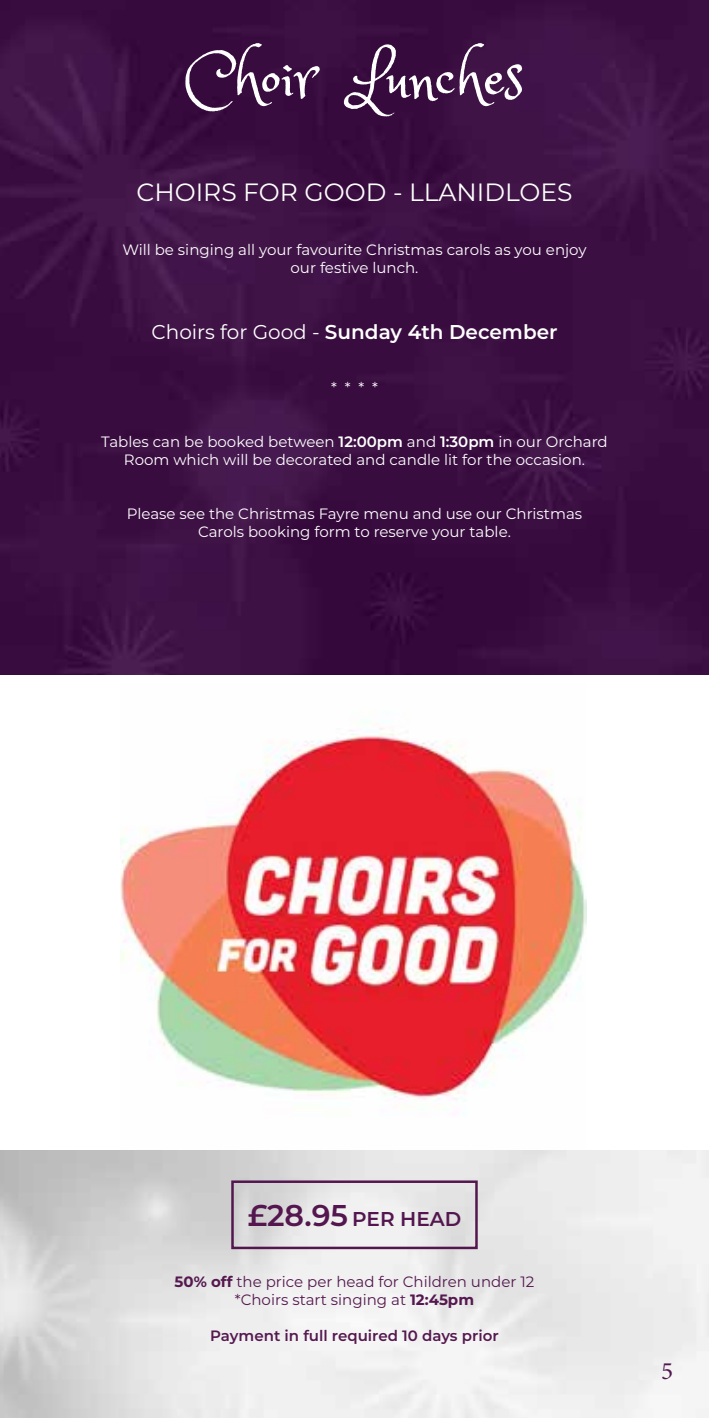
<style>
.page{position:relative;width:709px;height:1418px;background:#fff}
.page>*{position:absolute;margin:0;border:0;box-sizing:border-box;transform-origin:0 0}
.t1{font:60px "Princess Sofia";color:#fff}
.t2{font:25px "Montserrat";color:#fff}
.t3{font:25px "Minion Pro";color:#54164f}
.t4{font:600 20px "Montserrat";color:#fff}
.t5{font:600 20px "Montserrat";color:#54164f}
.t6{font:15px/18px "Montserrat";color:#fff;text-align:center}
.t7{font:15px/18px "Montserrat";color:#55184f;text-align:center}
.t8{font:600 15px "Montserrat";color:#55184f}
.s1{font-weight:400}
.s2{font-weight:600}
.s3{font-size:30px}
.s4{font-weight:700}
</style>
<div class="page">
<img style="left:0;top:0;width:709px;height:1417px">
<div style="left:231px;top:1180px;width:247px;height:69px;border:2px solid #54164f"></div>
<div style="left:0;top:675px;width:709px;height:474px;background:#fff"></div>
<img style="left:121px;top:721px;width:466px;height:394px">
<h1 class="t1" style="left:185px;top:39px;width:341px">Choir Lunches</h1>
<h2 class="t2" style="left:136px;top:175px;width:437px">CHOIRS FOR GOOD - LLANIDLOES</h2>
<p class="t6" style="left:122px;top:240px;width:466px">Will be singing all your favourite Christmas carols as you enjoy our festive lunch.</p>
<h3 class="t4" style="left:151px;top:317px;width:408px"><span class="s1">Choirs for Good -</span> Sunday 4th December</h3>
<p class="t6" style="left:331px;top:378px;width:48px">* * * *</p>
<p class="t6" style="left:101px;top:432px;width:508px">Tables can be booked between <span class="s2">12:00pm</span> and <span class="s2">1:30pm</span> in our Orchard<br>Room which will be decorated and candle lit for the occasion.</p>
<p class="t6" style="left:127px;top:504px;width:457px">Please see the Christmas Fayre menu and use our Christmas<br>Carols booking form to reserve your table.</p>
<h3 class="t5" style="left:248px;top:1204px;width:215px"><span class="s3">£28.95</span> PER HEAD</h3>
<p class="t7" style="left:175px;top:1272px;width:361px"><span class="s4">50% off</span> the price per head for Children under 12 *Choirs start singing at <span class="s4">12:45pm</span></p>
<p class="t8" style="left:210px;top:1325px;width:290px">Payment in full required 10 days prior</p>
<h2 class="t3" style="left:661px;top:1354px;width:13px">5</h2>
</div>
